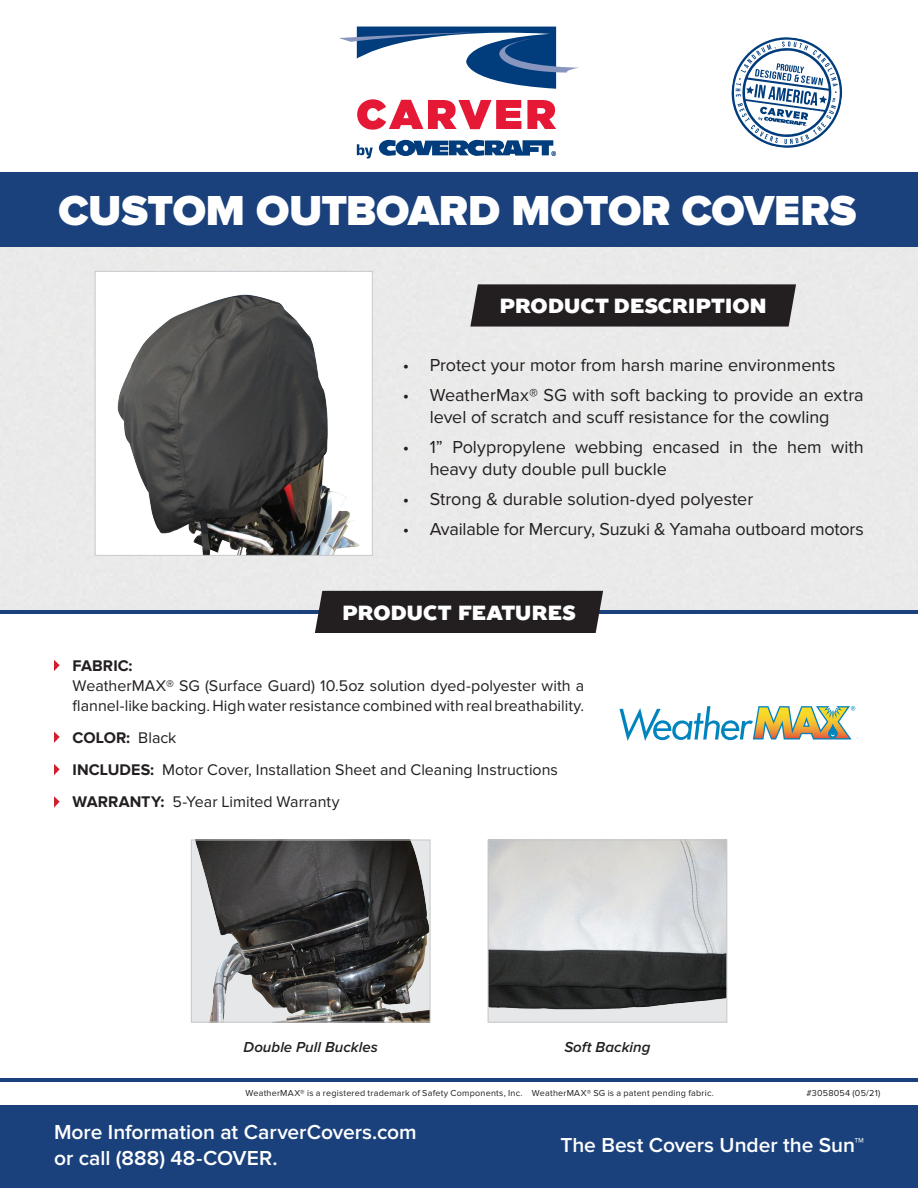
<style>
.page{position:relative;width:918px;height:1188px;background:#fff}
.page>*{position:absolute;margin:0;border:0;box-sizing:border-box;transform-origin:0 0}
._2017_Headline{font:900 43.5px "Proxima Nova";letter-spacing:-.01em;color:#fff}
.Box02_Title_MC1{font:600 21px "Proxima Nova";color:#fff}
.Bullet_points{font:900 20.4px "TT Prosto Sans";letter-spacing:-.005em;color:#fff}
.t1{font:18px/21.6px "Proxima Nova";color:#231f20;text-align:center}
.t2{font:16.05px/20.4px "Proxima Nova";color:#231f20}
.t3{font:700 16.05px "Proxima Nova";letter-spacing:.005em;color:#231f20}
.t4{font:italic 600 15px "Proxima Nova";color:#231f20}
.t5{font:9px "Proxima Nova";letter-spacing:.025em;color:#231f20}
.s1{font-weight:400}
.s2{font-weight:700}
</style>
<div class="page">
<img style="left:117px;top:294px;width:243px;height:260px">
<div style="left:95px;top:271px;width:278px;height:285px;border:1px solid #c7c8ca"></div>
<svg style="left:470px;top:284px;width:326px;height:43px;background:#2b2728"></svg>
<img style="left:490px;top:841px;width:235px;height:180px">
<div style="left:488px;top:839px;width:239px;height:184px;border:1px solid #c7c8ca"></div>
<img style="left:193px;top:841px;width:236px;height:180px">
<div style="left:191px;top:839px;width:240px;height:184px;border:1px solid #c7c8ca"></div>
<svg style="left:54px;top:660px;width:6px;height:11px"></svg>
<svg style="left:54px;top:732px;width:6px;height:11px"></svg>
<svg style="left:54px;top:764px;width:6px;height:11px"></svg>
<svg style="left:54px;top:796px;width:6px;height:12px"></svg>
<div style="left:0;top:172px;width:918px;height:75px;background:#1a417c"></div>
<svg style="left:339px;top:27px;width:240px;height:62px"></svg>
<svg style="left:357px;top:99px;width:164px;height:31px"></svg>
<svg style="left:527px;top:100px;width:29px;height:29px"></svg>
<svg style="left:379px;top:140px;width:177px;height:16px;background:#416d9d"></svg>
<svg style="left:357px;top:144px;width:16px;height:15px"></svg>
<svg style="left:731px;top:37px;width:112px;height:111px"></svg>
<hr style="left:0;top:610px;width:918px;height:4px;background:#1a417c">
<div style="left:315px;top:591px;width:288px;height:42px;background:#231f20"></div>
<div style="left:0;top:1105px;width:918px;height:83px;background:#1a417c"></div>
<hr style="left:0;top:1079px;width:918px;height:3px;background:#1a417c">
<svg style="left:620px;top:706px;width:235px;height:35px"></svg>
<p class="_2017_Headline" style="left:59px;top:185px;width:799px">CUSTOM OUTBOARD MOTOR COVERS</p>
<p class="Bullet_points" style="left:499px;top:292px;width:269px">PRODUCT DESCRIPTION</p>
<p class="t1" style="left:403px;top:355px;width:434px">• Protect your motor from harsh marine environments</p>
<p class="t1" style="left:403px;top:385px;width:463px">• WeatherMax® SG with soft backing to provide an extra level of scratch and scuff resistance for the cowling</p>
<p class="t1" style="left:430px;top:436px;width:436px;text-align:left;text-indent:-27px">• 1” Polypropylene webbing encased in the hem with heavy duty double pull buckle</p>
<p class="t1" style="left:403px;top:488px;width:352px">• Strong &amp; durable solution-dyed polyester</p>
<p class="t1" style="left:403px;top:518px;width:463px">• Available for Mercury, Suzuki &amp; Yamaha outboard motors</p>
<p class="Bullet_points" style="left:342px;top:598px;width:235px">PRODUCT FEATURES</p>
<p class="t3" style="left:73px;top:656px;width:61px">FABRIC:</p>
<p class="t2" style="left:73px;top:676px;width:513px">WeatherMAX® SG (Surface Guard) 10.5oz solution dyed-polyester with a flannel-like backing. High water resistance combined with real breathability.</p>
<p class="t3" style="left:73px;top:729px;width:105px">COLOR: <span class="s1">Black</span></p>
<p class="t2" style="left:73px;top:760px;width:487px"><span class="s2">INCLUDES:</span> Motor Cover, Installation Sheet and Cleaning Instructions</p>
<p class="t2" style="left:73px;top:792px;width:268px"><span class="s2">WARRANTY:</span> 5-Year Limited Warranty</p>
<p class="t4" style="left:244px;top:1040px;width:136px">Double Pull Buckles</p>
<p class="t4" style="left:564px;top:1040px;width:88px">Soft Backing</p>
<p class="t5" style="left:245px;top:1088px;width:470px">WeatherMAX® is a registered trademark of Safety Components, Inc. WeatherMAX® SG is a patent pending fabric.</p>
<p class="t5" style="left:806px;top:1088px;width:75px">#3058054 (05/21)</p>
<p class="Box02_Title_MC1" style="left:54px;top:1123px;width:364px">More Information at CarverCovers.com</p>
<p class="Box02_Title_MC1" style="left:54px;top:1148px;width:225px">or call (888) 48-COVER.</p>
<p class="Box02_Title_MC1" style="left:560px;top:1135px;width:305px">The Best Covers Under the Sun™</p>
</div>
